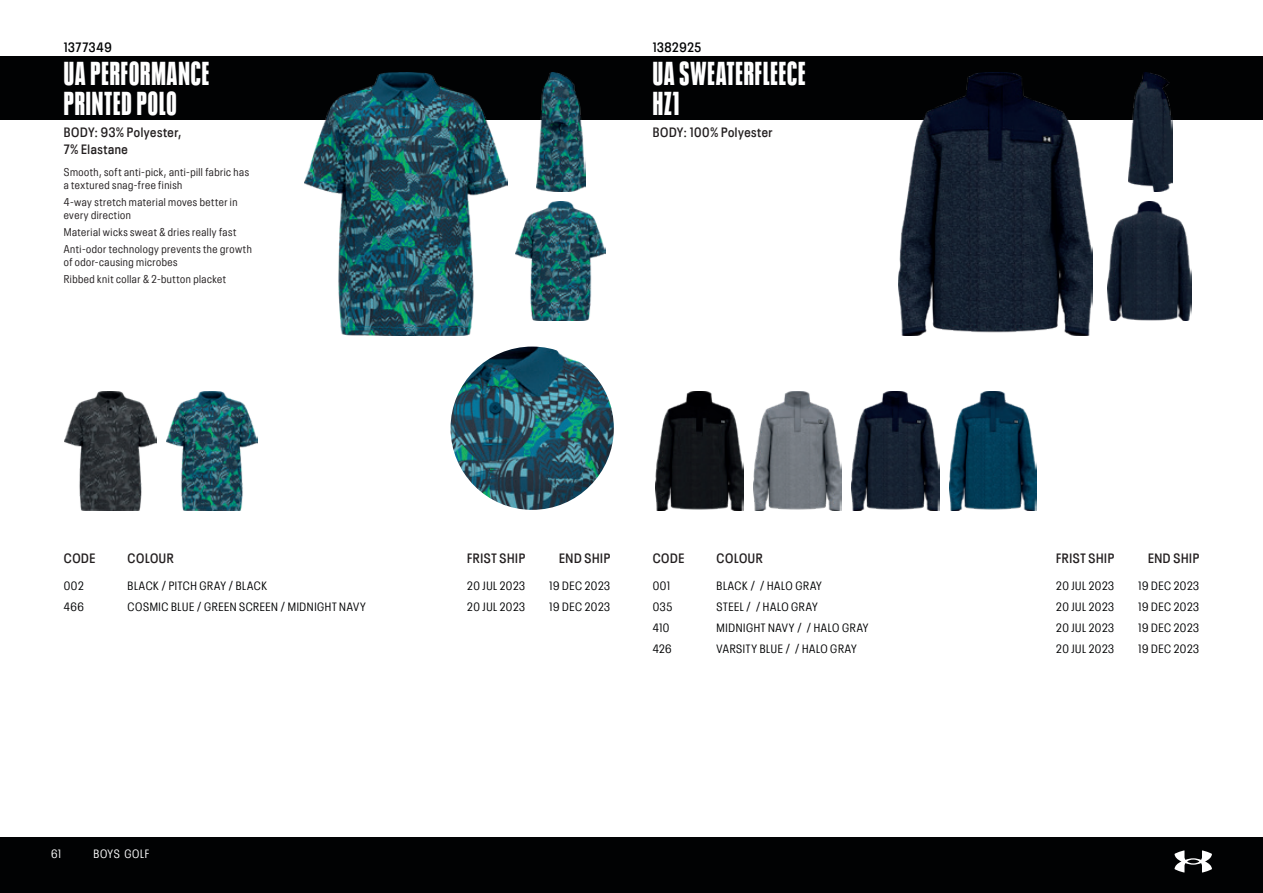
<style>
.page{position:relative;width:1263px;height:893px;background:#fff}
.page>*{position:absolute;margin:0;border:0;box-sizing:border-box;transform-origin:0 0}
.t1{font:900 33px/30px "Neue Plak Comp";letter-spacing:.03em;color:#fff}
.t2{font:600 condensed 13.5px/16.2px "Neue Plak";letter-spacing:.045em;color:#231f20}
.t3{font:600 condensed 13.5px "Neue Plak";letter-spacing:.045em;color:#010203}
.t4{font:condensed 12px "Neue Plak";letter-spacing:.05em;color:#010203}
.t5{font:condensed 12px "Neue Plak";letter-spacing:.045em;color:#fff}
.t6{font:condensed 11.25px/12.8px "Neue Plak";letter-spacing:.045em;color:#231f20}
</style>
<div class="page">
<div style="left:0;top:838px;width:1263px;height:55px;background:#010203"></div>
<div style="left:0;top:56px;width:1263px;height:64px;background:#010203"></div>
<svg style="left:1174px;top:850px;width:38px;height:22px"></svg>
<img style="left:305px;top:72px;width:202px;height:264px">
<img style="left:515px;top:202px;width:91px;height:119px">
<img style="left:537px;top:72px;width:48px;height:119px">
<img style="left:65px;top:391px;width:91px;height:119px">
<img style="left:166px;top:391px;width:91px;height:119px">
<img style="left:450px;top:347px;width:164px;height:163px;border-radius:82px">
<img style="left:898px;top:72px;width:194px;height:264px">
<img style="left:1107px;top:202px;width:85px;height:119px">
<img style="left:1128px;top:72px;width:44px;height:119px">
<img style="left:656px;top:391px;width:87px;height:119px">
<img style="left:754px;top:391px;width:87px;height:119px">
<img style="left:851px;top:391px;width:88px;height:119px">
<img style="left:949px;top:391px;width:88px;height:119px">
<p class="t3" style="left:64px;top:37px;width:50px">1377349</p>
<h1 class="t1" style="left:64px;top:56px;width:147px">UA PERFORMANCE<br>PRINTED POLO</h1>
<p class="t2" style="left:64px;top:123px;width:119px">BODY: 93% Polyester,<br>7% Elastane</p>
<p class="t6" style="left:64px;top:165px;width:187px">Smooth, soft anti-pick, anti-pill fabric has a textured snag-free finish</p>
<p class="t6" style="left:64px;top:195px;width:175px">4-way stretch material moves better in every direction</p>
<p class="t6" style="left:64px;top:222px;width:190px;line-height:17px">Material wicks sweat &amp; dries really fast<br>Anti-odor technology prevents the growth</p>
<p class="t6" style="left:64px;top:252px;width:164px;line-height:17px">of odor-causing microbes<br>Ribbed knit collar &amp; 2-button placket</p>
<p class="t3" style="left:653px;top:37px;width:50px">1382925</p>
<h1 class="t1" style="left:653px;top:56px;width:154px">UA SWEATERFLEECE<br>HZ1</h1>
<p class="t2" style="left:653px;top:123px;width:121px">BODY: 100% Polyester</p>
<p class="t2" style="left:64px;top:548px;width:33px">CODE</p>
<p class="t2" style="left:128px;top:548px;width:48px">COLOUR</p>
<p class="t2" style="left:467px;top:548px;width:60px">FRIST SHIP</p>
<p class="t2" style="left:559px;top:548px;width:53px">END SHIP</p>
<p class="t4" style="left:64px;top:576px;width:21px">002</p>
<p class="t4" style="left:128px;top:576px;width:141px">BLACK / PITCH GRAY / BLACK</p>
<p class="t4" style="left:467px;top:576px;width:59px">20 JUL 2023</p>
<p class="t4" style="left:549px;top:576px;width:62px">19 DEC 2023</p>
<p class="t4" style="left:64px;top:598px;width:22px">466</p>
<p class="t4" style="left:128px;top:598px;width:240px">COSMIC BLUE / GREEN SCREEN / MIDNIGHT NAVY</p>
<p class="t4" style="left:467px;top:598px;width:59px">20 JUL 2023</p>
<p class="t4" style="left:549px;top:598px;width:62px">19 DEC 2023</p>
<p class="t2" style="left:653px;top:548px;width:33px">CODE</p>
<p class="t2" style="left:716px;top:548px;width:48px">COLOUR</p>
<p class="t2" style="left:1056px;top:548px;width:60px">FRIST SHIP</p>
<p class="t2" style="left:1148px;top:548px;width:53px">END SHIP</p>
<p class="t4" style="left:653px;top:576px;width:19px">001</p>
<p class="t4" style="left:716px;top:576px;width:107px">BLACK / / HALO GRAY</p>
<p class="t4" style="left:1056px;top:576px;width:59px">20 JUL 2023</p>
<p class="t4" style="left:1138px;top:576px;width:62px">19 DEC 2023</p>
<p class="t4" style="left:653px;top:598px;width:21px">035</p>
<p class="t4" style="left:716px;top:598px;width:103px">STEEL / / HALO GRAY</p>
<p class="t4" style="left:1056px;top:598px;width:59px">20 JUL 2023</p>
<p class="t4" style="left:1138px;top:598px;width:62px">19 DEC 2023</p>
<p class="t4" style="left:653px;top:619px;width:18px">410</p>
<p class="t4" style="left:716px;top:619px;width:153px">MIDNIGHT NAVY / / HALO GRAY</p>
<p class="t4" style="left:1056px;top:619px;width:59px">20 JUL 2023</p>
<p class="t4" style="left:1138px;top:619px;width:62px">19 DEC 2023</p>
<p class="t4" style="left:653px;top:640px;width:20px">426</p>
<p class="t4" style="left:716px;top:640px;width:142px">VARSITY BLUE / / HALO GRAY</p>
<p class="t4" style="left:1056px;top:640px;width:59px">20 JUL 2023</p>
<p class="t4" style="left:1138px;top:640px;width:62px">19 DEC 2023</p>
<p class="t5" style="left:51px;top:845px;width:12px">61</p>
<p class="t5" style="left:94px;top:845px;width:57px">BOYS GOLF</p>
</div>
